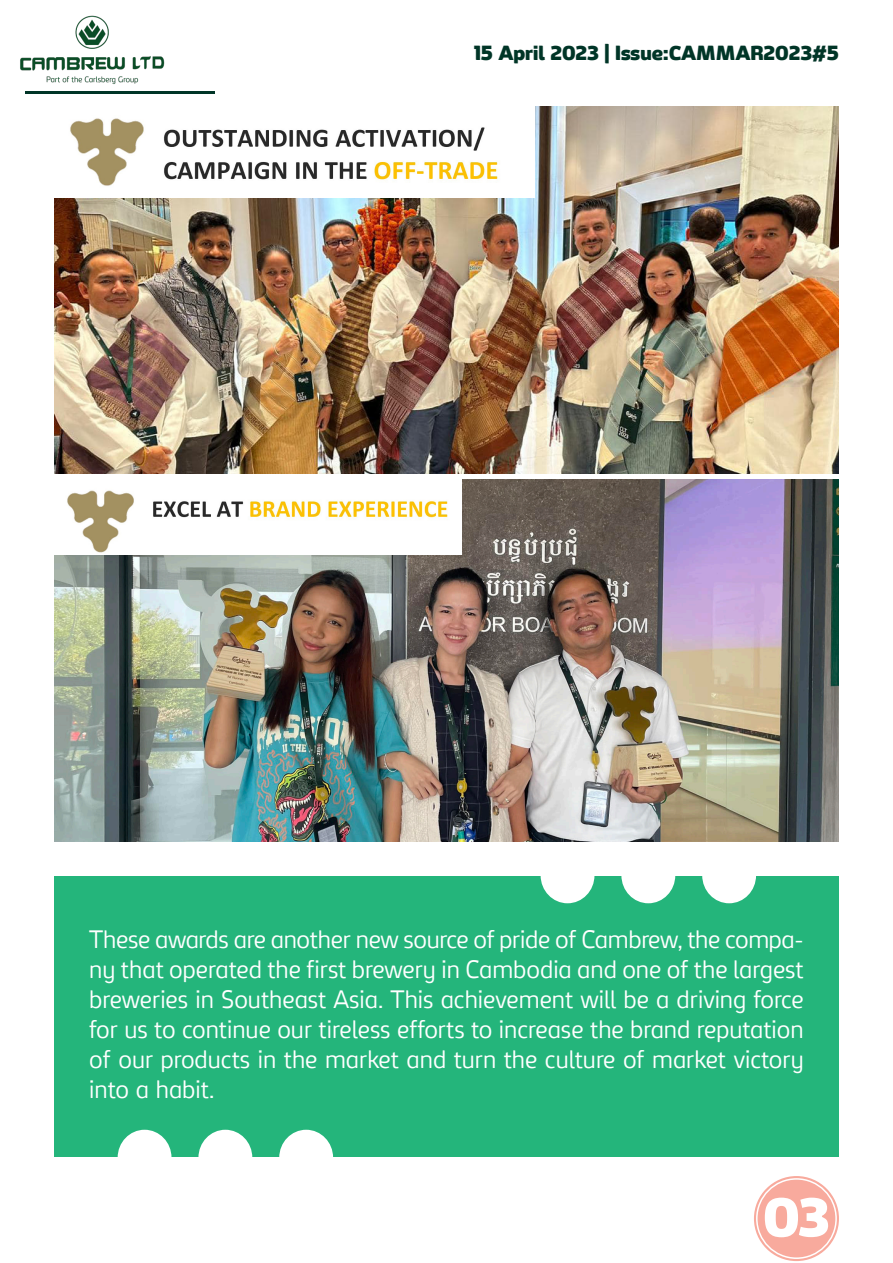
<style>
.page{position:relative;width:893px;height:1263px;background:#fff}
.page>*{position:absolute;margin:0;border:0;box-sizing:border-box;transform-origin:0 0}
.t1{font:900 52.5px "Carlsberg Sans";color:#fff}
.t2{font:300 24px/30px "Carlsberg Sans";color:#fff;text-align:justify}
.t3{font:900 19.5px "Carlsberg Sans";color:#003527}
</style>
<div class="page">
<img style="left:20px;top:15px;width:145px;height:69px">
<hr style="left:25px;top:92px;width:190px;height:2px;background:#003527">
<div style="left:754px;top:1176px;width:85px;height:85px;background:#f8aa9d;border-radius:50%"></div>
<div style="left:756px;top:1178px;width:81px;height:81px;border:2px solid #fff;border-radius:50%"></div>
<img style="left:54px;top:106px;width:785px;height:367px">
<img style="left:54px;top:106px;width:481px;height:91px">
<div style="left:54px;top:877px;width:785px;height:280px;background:#24b57b"></div>
<div style="left:118px;top:1130px;width:53px;height:56px;background:#fff;border-radius:50%"></div>
<div style="left:541px;top:847px;width:53px;height:56px;background:#fff;border-radius:50%"></div>
<div style="left:198px;top:1130px;width:54px;height:56px;background:#fff;border-radius:50%"></div>
<div style="left:621px;top:847px;width:54px;height:56px;background:#fff;border-radius:50%"></div>
<div style="left:279px;top:1130px;width:54px;height:56px;background:#fff;border-radius:50%"></div>
<div style="left:702px;top:847px;width:54px;height:56px;background:#fff;border-radius:50%"></div>
<img style="left:54px;top:480px;width:785px;height:362px">
<img style="left:54px;top:480px;width:407px;height:75px">
<p class="t3" style="left:474px;top:41px;width:366px">15 April 2023 | Issue:CAMMAR2023#5</p>
<p class="t2" style="left:89px;top:924px;width:716px">These awards are another new source of pride of Cambrew, the compa&shy;ny that operated the first brewery in Cambodia and one of the largest breweries in Southeast Asia. This achievement will be a driving force for us to continue our tireless efforts to increase the brand reputation of our products in the market and turn the culture of market victory into a habit.</p>
<p class="t1" style="left:763px;top:1184px;width:68px">03</p>
</div>
